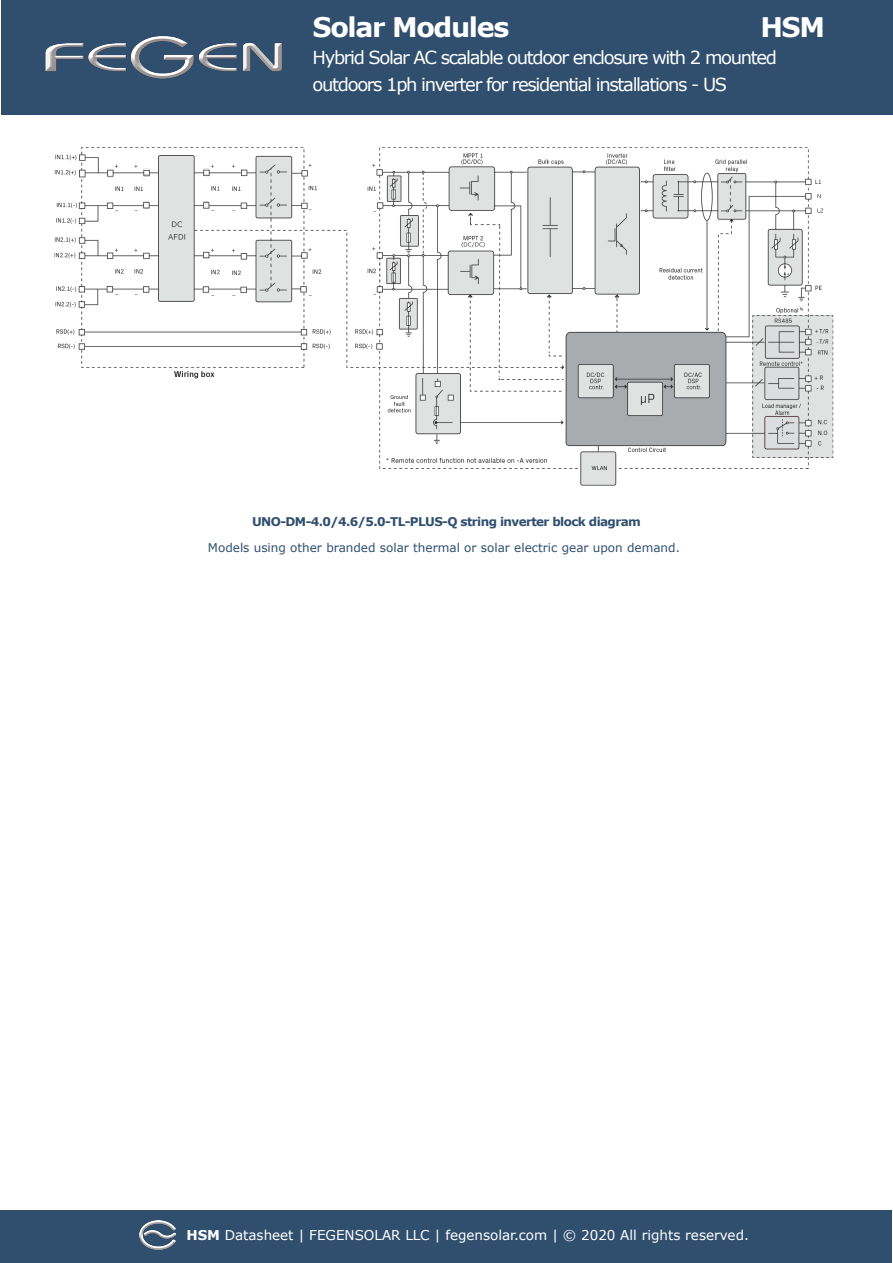
<style>
.page{position:relative;width:893px;height:1263px;background:#fff}
.page>*{position:absolute;margin:0;border:0;box-sizing:border-box;transform-origin:0 0}
.t1{font:700 27px "Verdana";letter-spacing:-.05em;color:#fff}
.t2{font:18px/27px "Verdana";letter-spacing:-.075em;color:#fff}
.t3{font:13.5px "Verdana";color:#fff}
.t4{font:12px "Verdana";color:#304f6e}
.t5{font:700 12px "Verdana";letter-spacing:-.05em;color:#304f6e}
.s1{font-weight:700}
</style>
<div class="page">
<div style="left:1px;top:1px;width:892px;height:114px;background:#304f6e"></div>
<img style="left:45px;top:36px;width:237px;height:43px">
<div style="left:1px;top:1211px;width:891px;height:52px;background:#304f6e"></div>
<img style="left:140px;top:1220px;width:36px;height:30px">
<img style="left:54px;top:147px;width:780px;height:339px">
<p class="t1" style="left:313px;top:8px;width:198px">Solar Modules</p>
<p class="t1" style="left:760px;top:8px;width:66px">HSM</p>
<p class="t2" style="left:313px;top:44px;width:466px">Hybrid Solar AC scalable outdoor enclosure with 2 mounted outdoors 1ph inverter for residential installations - US</p>
<p class="t5" style="left:252px;top:513px;width:390px">UNO-DM-4.0/4.6/5.0-TL-PLUS-Q string inverter block diagram</p>
<p class="t4" style="left:208px;top:540px;width:474px">Models using other branded solar thermal or solar electric gear upon demand.</p>
<p class="t3" style="left:186px;top:1225px;width:564px"><span class="s1">HSM</span> Datasheet | FEGENSOLAR LLC | fegensolar.com | © 2020 All rights reserved.</p>
</div>
